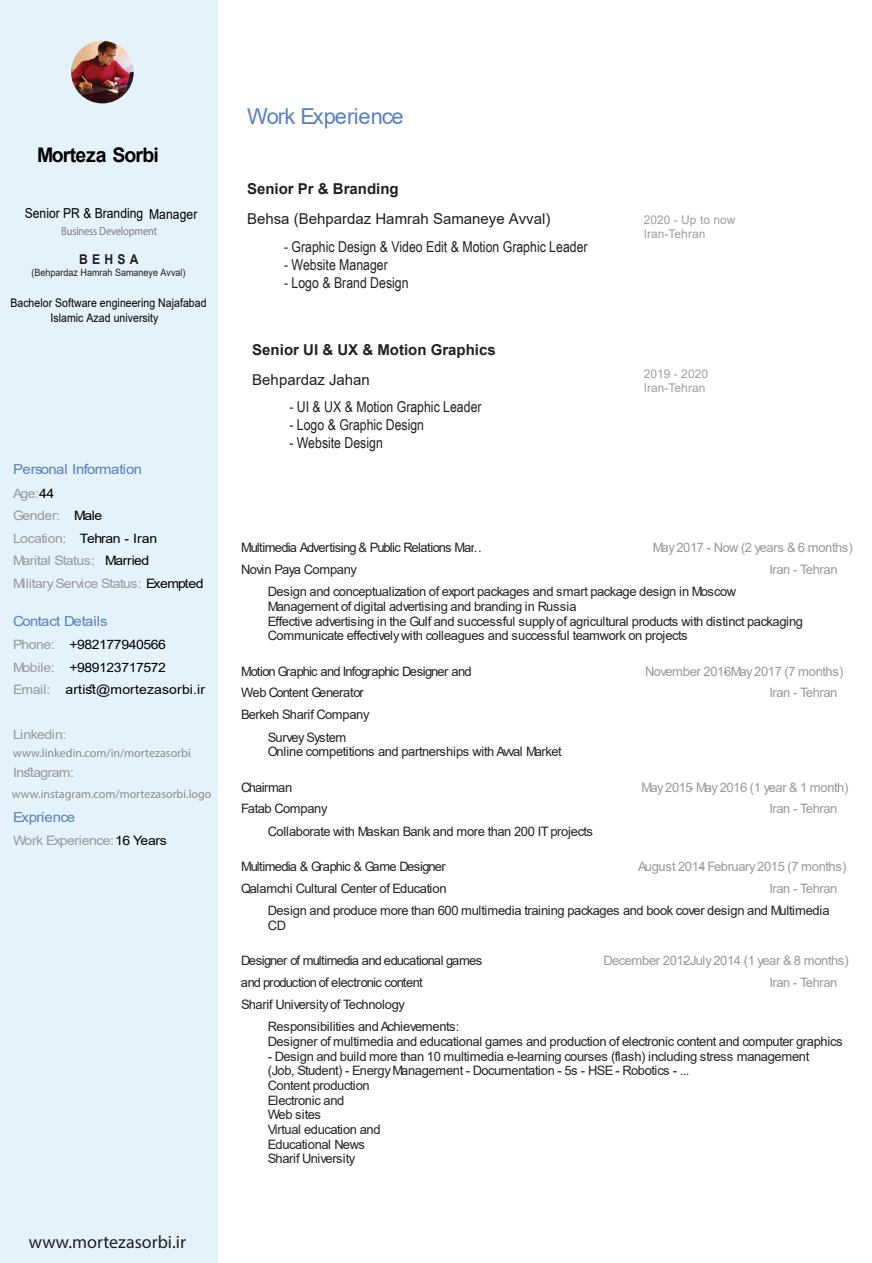
<style>
.page{position:relative;width:872px;height:1263px;background:#fff}
.page>*{position:absolute;margin:0;border:0;box-sizing:border-box;transform-origin:0 0}
.t1{font:21.9px "Arial";letter-spacing:-.04em;color:#5881c1}
.t2{font:700 20.1px "Arial";letter-spacing:-.045em;color:#000}
.t3{font:18px "Myriad Pro";color:#231f20}
.t4{font:15px "Arial Narrow";color:#231f20}
.t5{font:15px "Arial";color:#231f20}
.t6{font:700 15px "Arial";color:#231f20}
.t7{font:13.8px "Arial";letter-spacing:-.045em;color:#5881c1;scale:1.08 1}
.t8{font:13.65px "Arial";color:#000;scale:.88 1}
.t9{font:700 13.5px "Arial";letter-spacing:.35em;color:#231f20;scale:.9 1}
.t10{font:12.9px/14.7px "Arial";letter-spacing:-.03em;color:#232323}
.t11{font:12.9px/21.6px "Arial";letter-spacing:-.03em;color:#999}
.t12{font:12.9px/22.5px "Arial";letter-spacing:-.03em;color:#999;scale:1.08 1}
.t13{font:12.9px/22.5px "Arial";letter-spacing:-.03em;color:#000;scale:1.08 1}
.t14{font:12.9px "Arial";letter-spacing:-.05em;color:#232323}
.t15{font:12px "Myriad Pro";color:#8c8c8c}
.t16{font:12px/14.4px "Arial";color:#a09f9f}
.t17{font:11.85px/14.7px "Arial";letter-spacing:.005em;color:#000;scale:.88 1}
.t18{font:11.85px "Myriad Pro";letter-spacing:-.02em;color:#807d7e;scale:.88 1}
.t19{font:10.05px "Arial";color:#231f20;scale:.9 1}
.s1{color:#000}
.s2{color:#999}
</style>
<div class="page">
<div style="left:0;top:0;width:217px;height:1263px;background:#e4f2fb"></div>
<img style="left:71px;top:41px;width:63px;height:62px;border-radius:31px">
<h2 class="t2" style="left:37px;top:141px;width:123px">Morteza Sorbi</h2>
<p class="t8" style="left:25px;top:204px;width:198px">Senior PR &amp; Branding Manager</p>
<p class="t9" style="left:79px;top:250px;width:68px">BEHSA</p>
<p class="t19" style="left:32px;top:266px;width:173px">(Behpardaz Hamrah Samaneye Avval)</p>
<p class="t17" style="left:51px;top:295px;width:179px;text-indent:-40px">Bachelor Software engineering Najafabad<br>Islamic Azad university</p>
<p class="t18" style="left:61px;top:224px;width:110px">Business Development</p>
<p class="t7" style="left:13px;top:460px;width:121px">Personal Information</p>
<p class="t12" style="left:13px;top:482px;width:178px">Age:<span class="s1">44<br></span>Gender: <span class="s1">Male<br></span>Location: <span class="s1">Tehran - Iran<br></span>Marital Status: <span class="s1">Married<br></span>Military Service Status: <span class="s1">Exempted</span></p>
<p class="t7" style="left:13px;top:611px;width:89px">Contact Details</p>
<p class="t13" style="left:13px;top:633px;width:179px"><span class="s2">Phone:</span> +982177940566<br><span class="s2">Mobile:</span> +989123717572<br><span class="s2">Email:</span> artist@mortezasorbi.ir</p>
<p class="t12" style="left:13px;top:723px;width:51px">Linkedin:</p>
<p class="t15" style="left:13px;top:745px;width:179px">www.linkedin.com/in/mortezasorbi</p>
<p class="t12" style="left:13px;top:761px;width:58px">Instagram:</p>
<p class="t15" style="left:12px;top:787px;width:201px">www.instagram.com/mortezasorbi.logo</p>
<p class="t12" style="left:13px;top:830px;width:144px">Work Experience:<span class="s1">16 Years</span></p>
<p class="t7" style="left:13px;top:808px;width:59px">Exprience</p>
<h3 class="t3" style="left:29px;top:1231px;width:158px">www.mortezasorbi.ir</h3>
<h1 class="t1" style="left:247px;top:102px;width:158px">Work Experience</h1>
<p class="t6" style="left:247px;top:179px;width:153px">Senior Pr &amp; Branding</p>
<p class="t5" style="left:247px;top:208px;width:305px">Behsa (Behpardaz Hamrah Samaneye Avval)</p>
<p class="t16" style="left:644px;top:213px;width:93px">2020 - Up to now<br>Iran-Tehran</p>
<p class="t4" style="left:284px;top:235px;width:305px">- Graphic Design &amp; Video Edit &amp; Motion Graphic Leader</p>
<p class="t4" style="left:284px;top:253px;width:105px">- Website Manager</p>
<p class="t4" style="left:284px;top:271px;width:126px">- Logo &amp; Brand Design</p>
<p class="t6" style="left:252px;top:339px;width:245px">Senior UI &amp; UX &amp; Motion Graphics</p>
<p class="t5" style="left:252px;top:369px;width:119px">Behpardaz Jahan</p>
<p class="t4" style="left:289px;top:396px;width:194px">- UI &amp; UX &amp; Motion Graphic Leader</p>
<p class="t4" style="left:289px;top:414px;width:136px">- Logo &amp; Graphic Design</p>
<p class="t4" style="left:289px;top:432px;width:95px">- Website Design</p>
<p class="t16" style="left:644px;top:366px;width:66px">2019 - 2020<br>Iran-Tehran</p>
<p class="t11" style="left:769px;top:537px;width:85px;text-indent:-117px">May 2017 - Now (2 years &amp; 6 months)<br>Iran - Tehran</p>
<p class="t10" style="left:268px;top:584px;width:536px">Design and conceptualization of export packages and smart package design in Moscow Management of digital advertising and branding in Russia<br>Effective advertising in the Gulf and successful supply of agricultural products with distinct packaging Communicate effectively with colleagues and successful teamwork on projects</p>
<p class="t10" style="left:241px;top:660px;width:232px;line-height:21.6px">Motion Graphic and Infographic Designer and<br>Web Content Generator<br>Berkeh Sharif Company</p>
<p class="t11" style="left:769px;top:660px;width:75px;text-indent:-124px">November 2016 - May 2017 (7 months)<br>Iran - Tehran</p>
<p class="t10" style="left:268px;top:730px;width:295px">Survey System<br>Online competitions and partnerships with Avval Market</p>
<p class="t10" style="left:241px;top:776px;width:88px;line-height:21.6px">Chairman<br>Fatab Company</p>
<p class="t11" style="left:769px;top:776px;width:80px;text-indent:-128px">May 2015 - May 2016 (1 year &amp; 1 month)<br>Iran - Tehran</p>
<p class="t10" style="left:268px;top:824px;width:326px">Collaborate with Maskan Bank and more than 200 IT projects</p>
<p class="t10" style="left:241px;top:856px;width:207px;line-height:21.6px">Multimedia &amp; Graphic &amp; Game Designer<br>Qalamchi Cultural Center of Education</p>
<p class="t11" style="left:769px;top:856px;width:78px;text-indent:-131px">August 2014 - February 2015 (7 months)<br>Iran - Tehran</p>
<p class="t10" style="left:268px;top:903px;width:563px">Design and produce more than 600 multimedia training packages and book cover design and Multimedia<br>CD</p>
<p class="t10" style="left:241px;top:950px;width:243px;line-height:21.6px">Designer of multimedia and educational games and production of electronic content<br>Sharif University of Technology</p>
<p class="t11" style="left:769px;top:950px;width:81px;text-indent:-166px">December 2012 - July 2014 (1 year &amp; 8 months)<br>Iran - Tehran</p>
<p class="t10" style="left:268px;top:1019px;width:576px">Responsibilities and Achievements:<br>Designer of multimedia and educational games and production of electronic content and computer graphics</p>
<p class="t10" style="left:268px;top:1049px;width:543px">- Design and build more than 10 multimedia e-learning courses (flash) including stress management (Job, Student) - Energy Management - Documentation - 5s - HSE - Robotics - ...<br>Content production<br>Electronic and<br>Web sites<br>Virtual education and<br>Educational News<br>Sharif University</p>
<p class="t14" style="left:241px;top:539px;width:261px">Multimedia Advertising &amp; Public Relations Manager</p>
<p class="t10" style="left:473px;top:540px;width:14px">…</p>
<p class="t10" style="left:241px;top:562px;width:117px">Novin Paya Company</p>
</div>
